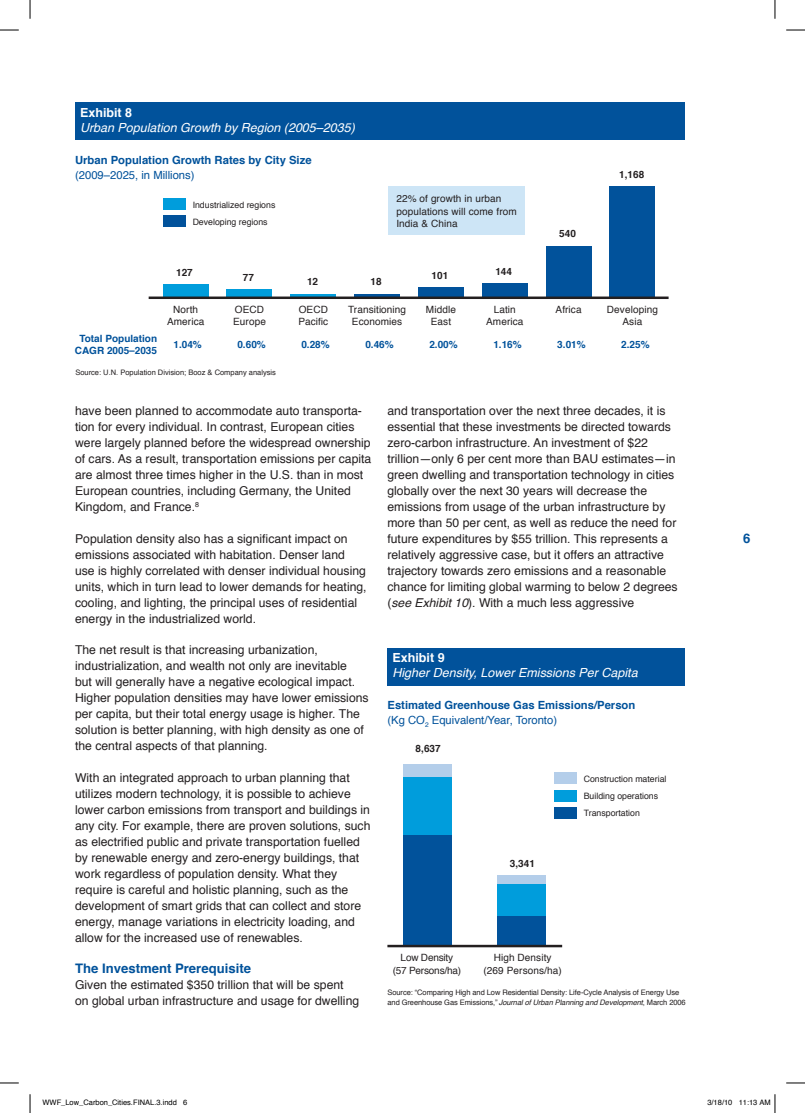
<style>
.page{position:relative;width:805px;height:1113px;background:#fff}
.page>*{position:absolute;margin:0;border:0;box-sizing:border-box;transform-origin:0 0}
._04_Subhead{font:700 13.12px "Helvetica";color:#01529b}
._06_Exhibit_titles{font:italic 12.5px "Helvetica";color:#fff}
._06_Exhibit_Number{font:700 12.5px "Helvetica";color:#fff}
._03_Text{font:12.25px/16px "Helvetica";color:#231f20}
._06_Exhibit_heads{font:700 11.25px/15px "Helvetica";color:#01529b}
._06_Exhibit_head_2nd{font:11.25px "Helvetica";color:#01529b}
._06_Exhibit_text{font:10px/12.5px "Helvetica";letter-spacing:.01em;color:#231f20;text-align:center}
._06_Exhibit_text_bol{font:700 10px/12.5px "Helvetica";color:#01529b;text-align:center}
._06_Exhibit_text_bol-2{font:700 10px "Helvetica";color:#231f20}
._06_Exhibit_text-2{font:10px "Helvetica";letter-spacing:-.02em;color:#231f20}
._06_Exhibit_key{font:8.75px "Helvetica";color:#231f20}
._06_Exhibit_source{font:7.5px/10px "Helvetica";letter-spacing:-.01em;color:#231f20}
.t1{font:7.5px "Helvetica";color:#000}
.s1{font-weight:400}
.s2{font-style:italic}
</style>
<div class="page">
<div style="left:75px;top:102px;width:609px;height:38px;background:#01529b"></div>
<div style="left:387px;top:648px;width:297px;height:37px;background:#01529b"></div>
<div style="left:163px;top:284px;width:45px;height:12px;background:#009ddc"></div>
<div style="left:227px;top:289px;width:45px;height:7px;background:#009ddc"></div>
<hr style="left:290px;top:294px;width:45px;height:2px;background:#009ddc">
<hr style="left:354px;top:294px;width:45px;height:2px;background:#01529b">
<div style="left:418px;top:287px;width:45px;height:9px;background:#01529b"></div>
<div style="left:482px;top:283px;width:45px;height:13px;background:#01529b"></div>
<div style="left:545px;top:246px;width:45px;height:50px;background:#01529b"></div>
<div style="left:609px;top:186px;width:45px;height:110px;background:#01529b"></div>
<div style="left:163px;top:216px;width:22px;height:11px;background:#01529b"></div>
<div style="left:163px;top:198px;width:22px;height:11px;background:#009ddc"></div>
<div style="left:388px;top:186px;width:136px;height:49px;background:#cde5f6"></div>
<hr style="left:148px;top:296px;width:520px;height:3px;background:#231f20">
<div style="left:554px;top:789px;width:22px;height:12px;background:#009ddc"></div>
<div style="left:554px;top:772px;width:22px;height:11px;background:#b4ceea"></div>
<div style="left:554px;top:807px;width:22px;height:11px;background:#01529b"></div>
<div style="left:403px;top:830px;width:49px;height:115px;background:#01529b"></div>
<div style="left:497px;top:911px;width:49px;height:34px;background:#01529b"></div>
<div style="left:403px;top:764px;width:49px;height:16px;background:#b4ceea"></div>
<div style="left:497px;top:875px;width:49px;height:13px;background:#b4ceea"></div>
<hr style="left:387px;top:944px;width:175px;height:3px;background:#231f20">
<div style="left:403px;top:776px;width:49px;height:58px;background:#009ddc"></div>
<div style="left:497px;top:883px;width:49px;height:32px;background:#009ddc"></div>
<svg style="left:0;top:29px;width:19px;height:2px"></svg>
<svg style="left:786px;top:29px;width:18px;height:2px"></svg>
<svg style="left:0;top:1082px;width:19px;height:1px"></svg>
<svg style="left:786px;top:1082px;width:18px;height:1px"></svg>
<svg style="left:29px;top:0;width:2px;height:19px"></svg>
<svg style="left:29px;top:1094px;width:2px;height:18px"></svg>
<svg style="left:774px;top:0;width:1px;height:19px"></svg>
<svg style="left:774px;top:1094px;width:1px;height:18px"></svg>
<p class="_06_Exhibit_Number" style="left:80px;top:102px;width:54px">Exhibit 8</p>
<p class="_06_Exhibit_titles" style="left:80px;top:118px;width:276px">Urban Population Growth by Region (2005–2035)</p>
<p class="_06_Exhibit_heads" style="left:75px;top:153px;width:238px">Urban Population Growth Rates by City Size <span class="s1">(2009–2025, in Millions)</span></p>
<p class="_06_Exhibit_key" style="left:192px;top:198px;width:84px">Industrialized regions</p>
<p class="_06_Exhibit_key" style="left:192px;top:215px;width:76px">Developing regions</p>
<p class="_06_Exhibit_text" style="left:396px;top:193px;width:122px;text-align:left">22% of growth in urban populations will come from<br>India &amp; China</p>
<p class="_06_Exhibit_text_bol-2" style="left:176px;top:264px;width:18px">127</p>
<p class="_06_Exhibit_text_bol-2" style="left:243px;top:269px;width:13px">77</p>
<p class="_06_Exhibit_text_bol-2" style="left:307px;top:274px;width:13px">12</p>
<p class="_06_Exhibit_text_bol-2" style="left:370px;top:274px;width:13px">18</p>
<p class="_06_Exhibit_text_bol-2" style="left:431px;top:267px;width:18px">101</p>
<p class="_06_Exhibit_text_bol-2" style="left:495px;top:263px;width:18px">144</p>
<p class="_06_Exhibit_text_bol-2" style="left:559px;top:226px;width:18px">540</p>
<p class="_06_Exhibit_text_bol-2" style="left:619px;top:166px;width:27px">1,168</p>
<p class="_06_Exhibit_text" style="left:167px;top:303px;width:39px">North<br>America</p>
<p class="_06_Exhibit_text" style="left:233px;top:303px;width:34px;text-align:left">OECD<br>Europe</p>
<p class="_06_Exhibit_text" style="left:298px;top:303px;width:31px;text-align:left">OECD<br>Pacific</p>
<p class="_06_Exhibit_text" style="left:348px;top:303px;width:60px">Transitioning<br>Economies</p>
<p class="_06_Exhibit_text" style="left:425px;top:303px;width:31px">Middle<br>East</p>
<p class="_06_Exhibit_text" style="left:486px;top:303px;width:39px">Latin<br>America</p>
<p class="_06_Exhibit_text" style="left:555px;top:303px;width:28px">Africa</p>
<p class="_06_Exhibit_text" style="left:606px;top:303px;width:52px">Developing<br>Asia</p>
<p class="_06_Exhibit_text_bol" style="left:173px;top:338px;width:30px">1.04%</p>
<p class="_06_Exhibit_text_bol" style="left:237px;top:338px;width:30px">0.60%</p>
<p class="_06_Exhibit_text_bol" style="left:301px;top:338px;width:30px">0.28%</p>
<p class="_06_Exhibit_text_bol" style="left:365px;top:338px;width:30px">0.46%</p>
<p class="_06_Exhibit_text_bol" style="left:429px;top:338px;width:30px">2.00%</p>
<p class="_06_Exhibit_text_bol" style="left:493px;top:338px;width:30px">1.16%</p>
<p class="_06_Exhibit_text_bol" style="left:557px;top:338px;width:30px">3.01%</p>
<p class="_06_Exhibit_text_bol" style="left:621px;top:338px;width:30px">2.25%</p>
<p class="_06_Exhibit_source" style="left:75px;top:368px;width:202px">Source: U.N. Population Division; Booz &amp; Company analysis</p>
<p class="_03_Text" style="left:75px;top:403px;width:298px">have been planned to accommodate auto transporta&shy;tion for every individual. In contrast, European cities were largely planned before the widespread ownership of cars. As a result, transportation emissions per capita are almost three times higher in the U.S. than in most European countries, including Germany, the United Kingdom, and France.<sup>8</sup></p>
<p class="_03_Text" style="left:75px;top:531px;width:293px">Population density also has a significant impact on emissions associated with habitation. Denser land use is highly correlated with denser individual housing units, which in turn lead to lower demands for heating, cooling, and lighting, the principal uses of residential energy in the industrialized world.</p>
<p class="_03_Text" style="left:75px;top:642px;width:295px">The net result is that increasing urbanization, industrialization, and wealth not only are inevitable<br>but will generally have a negative ecological impact.<br>Higher population densities may have lower emissions per capita, but their total energy usage is higher. The solution is better planning, with high density as one of the central aspects of that planning.</p>
<p class="_03_Text" style="left:75px;top:770px;width:297px">With an integrated approach to urban planning that utilizes modern technology, it is possible to achieve lower carbon emissions from transport and buildings in any city. For example, there are proven solutions, such as electrified public and private transportation fuelled by renewable energy and zero-energy buildings, that work regardless of population density. What they require is careful and holistic planning, such as the development of smart grids that can collect and store energy, manage variations in electricity loading, and allow for the increased use of renewables.</p>
<p class="_04_Subhead" style="left:75px;top:958px;width:177px">The Investment Prerequisite</p>
<p class="_03_Text" style="left:75px;top:977px;width:285px">Given the estimated $350 trillion that will be spent on global urban infrastructure and usage for dwelling</p>
<p class="_06_Exhibit_text_bol" style="left:75px;top:332px;width:84px">Total Population<br>CAGR 2005–2035</p>
<p class="_03_Text" style="left:387px;top:403px;width:291px">and transportation over the next three decades, it is essential that these investments be directed towards zero-carbon infrastructure. An investment of $22 trillion—only 6 per cent more than BAU estimates—in green dwelling and transportation technology in cities globally over the next 30 years will decrease the emissions from usage of the urban infrastructure by more than 50 per cent, as well as reduce the need for future expenditures by $55 trillion. This represents a relatively aggressive case, but it offers an attractive trajectory towards zero emissions and a reasonable chance for limiting global warming to below 2 degrees (<span class="s2">see Exhibit 10</span>). With a much less aggressive</p>
<p class="_06_Exhibit_Number" style="left:392px;top:647px;width:54px">Exhibit 9</p>
<p class="_06_Exhibit_titles" style="left:392px;top:663px;width:246px">Higher Density, Lower Emissions Per Capita</p>
<p class="_06_Exhibit_heads" style="left:387px;top:697px;width:249px">Estimated Greenhouse Gas Emissions/Person</p>
<p class="_06_Exhibit_head_2nd" style="left:387px;top:711px;width:171px">(Kg CO<sub>2</sub> Equivalent/Year, Toronto)</p>
<p class="_06_Exhibit_text_bol-2" style="left:415px;top:740px;width:27px">8,637</p>
<p class="_06_Exhibit_key" style="left:583px;top:771px;width:84px">Construction material</p>
<p class="_06_Exhibit_key" style="left:583px;top:789px;width:76px">Building operations</p>
<p class="_06_Exhibit_key" style="left:583px;top:806px;width:58px">Transportation</p>
<p class="_06_Exhibit_text_bol-2" style="left:509px;top:854px;width:27px">3,341</p>
<p class="_06_Exhibit_text" style="left:493px;top:951px;width:59px">High Density</p>
<p class="_06_Exhibit_text" style="left:483px;top:964px;width:80px">(269 Persons/ha)</p>
<p class="_06_Exhibit_text-2" style="left:400px;top:950px;width:54px">Low Density</p>
<p class="_06_Exhibit_text-2" style="left:392px;top:962px;width:70px">(57 Persons/ha)</p>
<p class="_06_Exhibit_source" style="left:387px;top:987px;width:299px">Source: “Comparing High and Low Residential Density: Life-Cycle Analysis of Energy Use and Greenhouse Gas Emissions,” <span class="s2">Journal of Urban Planning and Development</span>, March 2006</p>
<p class="_04_Subhead" style="left:742px;top:527px;width:9px">6</p>
<p class="t1" style="left:42px;top:1096px;width:146px">WWF_Low_Carbon_Cities.FINAL.3.indd 6</p>
<p class="t1" style="left:707px;top:1096px;width:65px">3/18/10 11:13 AM</p>
</div>
